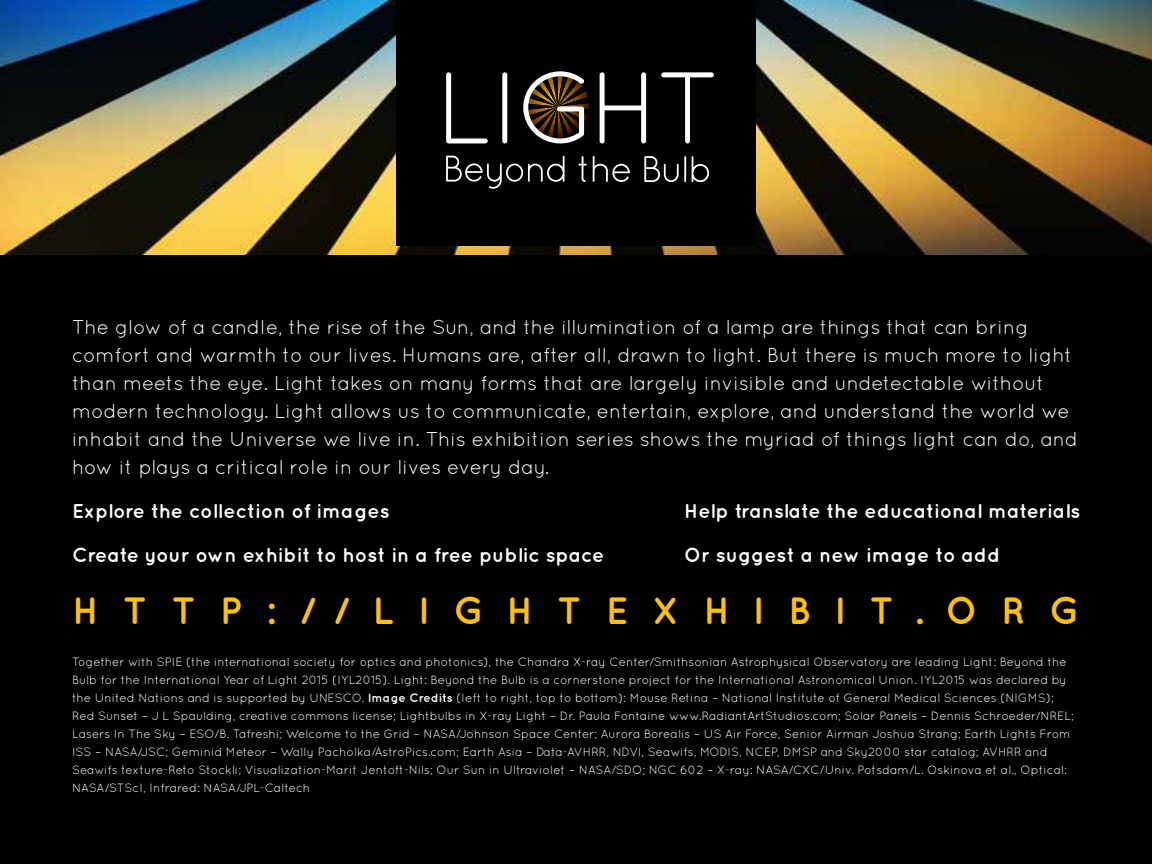
<style>
.page{position:relative;width:1152px;height:864px;background:#fff}
.page>*{position:absolute;margin:0;border:0;box-sizing:border-box;transform-origin:0 0}
.t1{font:700 38px "Quicksand";letter-spacing:.63em;color:#fec00f}
.t2{font:20px/28px "Quicksand";color:#fff}
.t3{font:700 20px "Quicksand";color:#fff}
.t4{font:12px/18px "Quicksand";color:#fff}
.s1{font-weight:700}
</style>
<div class="page">
<img style="left:0;top:0;width:1152px;height:255px">
<div style="left:396px;top:0;width:360px;height:245px;background:#000"></div>
<svg style="left:446px;top:72px;width:42px;height:71px"></svg>
<div style="left:502px;top:72px;width:5px;height:71px;background:#fff;border-radius:2px"></div>
<svg style="left:523px;top:71px;width:66px;height:72px"></svg>
<svg style="left:600px;top:72px;width:46px;height:71px"></svg>
<svg style="left:661px;top:72px;width:53px;height:71px"></svg>
<svg style="left:446px;top:156px;width:119px;height:33px"></svg>
<svg style="left:578px;top:156px;width:9px;height:26px"></svg>
<svg style="left:593px;top:156px;width:37px;height:26px"></svg>
<svg style="left:644px;top:156px;width:35px;height:26px"></svg>
<hr style="left:684px;top:156px;width:2px;height:26px;background:#fff">
<svg style="left:692px;top:156px;width:17px;height:26px"></svg>
<div style="left:0;top:255px;width:1152px;height:609px;background:#000"></div>
<p class="t2" style="left:72px;top:313px;width:1007px">The glow of a candle, the rise of the Sun, and the illumination of a lamp are things that can bring comfort and warmth to our lives. Humans are, after all, drawn to light. But there is much more to light than meets the eye. Light takes on many forms that are largely invisible and undetectable without modern technology. Light allows us to communicate, entertain, explore, and understand the world we inhabit and the Universe we live in. This exhibition series shows the myriad of things light can do, and how it plays a critical role in our lives every day.</p>
<h2 class="t3" style="left:72px;top:499px;width:319px">Explore the collection of images</h2>
<h2 class="t3" style="left:72px;top:543px;width:534px">Create your own exhibit to host in a free public space</h2>
<h1 class="t1" style="left:72px;top:588px;width:1010px">http://lighte xhibit.org</h1>
<h2 class="t3" style="left:684px;top:499px;width:398px">H elp translate the educational materials</h2>
<h2 class="t3" style="left:684px;top:543px;width:318px">Or suggest a new image to add</h2>
<p class="t4" style="left:72px;top:653px;width:1004px">Together with SPIE (the international society for optics and photonics), the Chandra X-ray Center/Smithsonian Astrophysical Observatory are leading Light: Beyond the Bulb for the International Year of Light 2015 (IYL2015). Light: Beyond the Bulb is a cornerstone project for the International Astronomical Union. IYL2015 was declared by the United Nations and is supported by UNESCO. <span class="s1">Image Credits</span> (left to right, top to bottom): Mouse Retina – National Institute of General Medical Sciences (NIGMS); Red Sunset – J L Spaulding, creative commons license; Lightbulbs in X-ray Light – Dr. Paula Fontaine www.RadiantArtStudios.com; Solar Panels – Dennis Schroeder/NREL; Lasers In The Sky – ESO/B. Tafreshi; Welcome to the Grid – NASA/Johnson Space Center; Aurora Borealis – US Air Force, Senior Airman Joshua Strang; Earth Lights From ISS – NASA/JSC; Geminid Meteor – Wally Pacholka/AstroPics.com; Earth Asia – Data-AVHRR, NDVI, Seawifs, MODIS, NCEP, DMSP and Sky2000 star catalog; AVHRR and Seawifs texture-Reto Stockli; Visualization-Marit Jentoft-Nils; Our Sun in Ultraviolet – NASA/SDO; NGC 602 – X-ray: NASA/CXC/Univ. Potsdam/L. Oskinova et al., Optical:<br>NASA/STScI, Infrared: NASA/JPL-Caltech</p>
</div>
